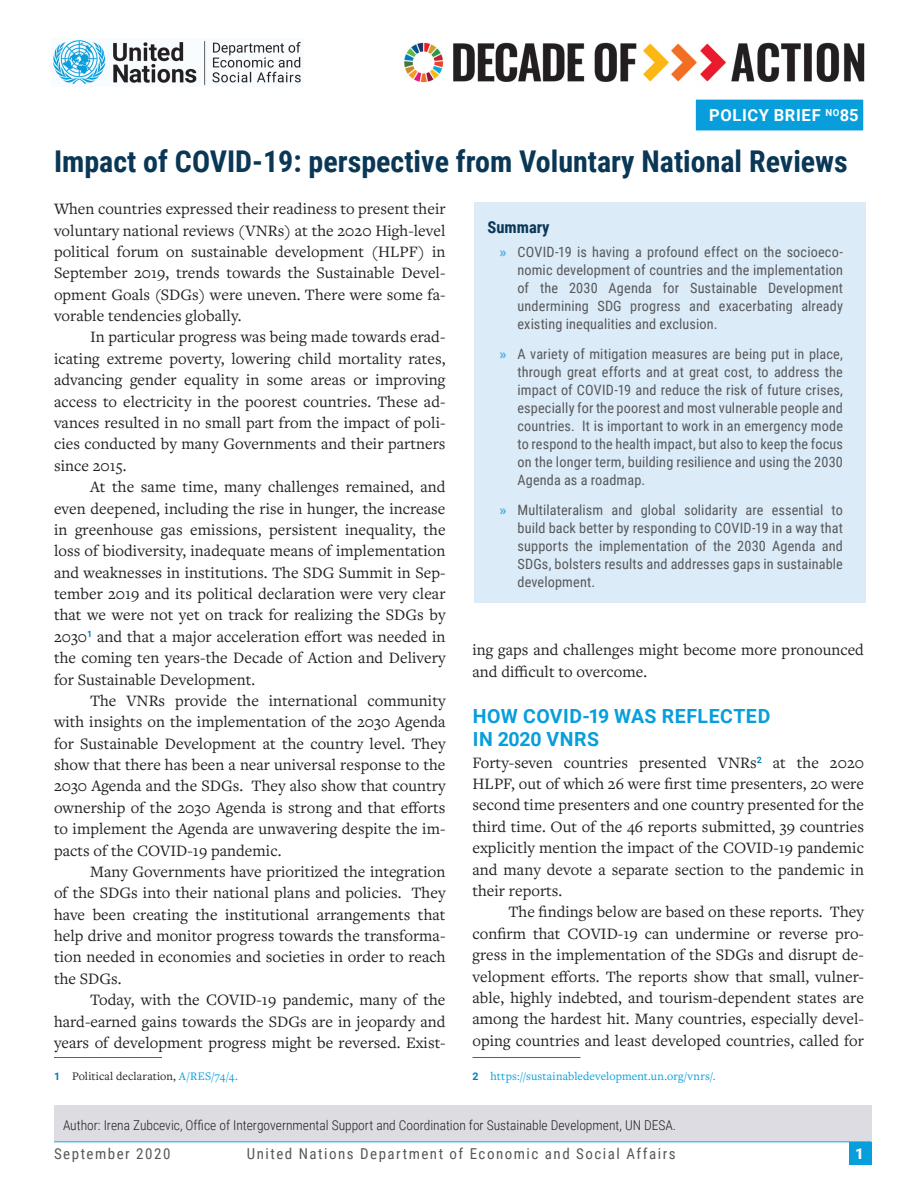
<style>
.page{position:relative;width:918px;height:1188px;background:#fff}
.page>*{position:absolute;margin:0;border:0;box-sizing:border-box;transform-origin:0 0}
.t1{font:700 30px "Roboto Condensed";color:#093755}
.HL1{font:700 19.5px/23px "Roboto";letter-spacing:.025em;color:#069edb}
.Body_Text{font:16.5px/21.5px "Freight Text Pro";letter-spacing:.005em;color:#231f20;text-align:justify}
.Firstpara{font:16.5px/21.5px "Freight Text Pro";letter-spacing:.005em;color:#231f20;text-align:justify}
.PolicyBriefHead{font:700 16.5px "Roboto";letter-spacing:.04em;color:#fff}
.Summary_box{font:700 16.5px "Roboto Condensed";color:#093755}
.t2{font:15px "Roboto Condensed";letter-spacing:.1em;color:#57585a}
.t3{font:900 15px "Roboto";color:#fff}
.t4{font:14.25px/18px "Roboto Condensed";letter-spacing:.01em;color:#57585a;text-align:justify}
.t5{font:300 13.5px "Roboto Condensed";color:#231f20}
.Footnote{font:12px "Freight Text Pro";letter-spacing:.01em;color:#069edb}
.Footnote-2{font:12px "Freight Text Pro";letter-spacing:.01em;color:#231f20}
.s1{font-family:"Roboto";font-weight:700;font-size:10.5px;color:#007dbb}
.s2{color:#069edb}
.s3{font-family:"Roboto";font-weight:700;color:#48ace0}
</style>
<div class="page">
<div style="left:849px;top:1142px;width:22px;height:23px;background:#069edb"></div>
<hr style="left:54px;top:1141px;width:818px;height:1px;background:#069edb">
<hr style="left:54px;top:1057px;width:108px;height:1px;background:#007dbb">
<hr style="left:472px;top:1057px;width:108px;height:1px;background:#007dbb">
<div style="left:695px;top:98px;width:169px;height:34px;background:#079edb"></div>
<div style="left:694px;top:97px;width:172px;height:36px;border:2px solid #fff"></div>
<img style="left:53px;top:40px;width:248px;height:46px">
<div style="left:54px;top:1105px;width:818px;height:36px;background:#dcdce2"></div>
<div style="left:474px;top:202px;width:392px;height:401px;background:#dbebf8"></div>
<img style="left:404px;top:42px;width:461px;height:41px">
<p class="PolicyBriefHead" style="left:709px;top:104px;width:151px">POLICY BRIEF <sup>NO</sup>85</p>
<p class="t1" style="left:54px;top:140px;width:795px">Impact of COVID-19: perspective from Voluntary National Reviews</p>
<p class="Firstpara" style="left:54px;top:198px;width:393px">When countries expressed their readiness to present their voluntary national reviews (VNRs) at the 2020 High-level political forum on sustainable development (HLPF) in September 2019, trends towards the Sustainable Devel&shy;opment Goals (SDGs) were uneven. There were some fa&shy;vorable tendencies globally.</p>
<p class="Body_Text" style="left:54px;top:326px;width:393px;text-indent:36px">In particular progress was being made towards erad&shy;icating extreme poverty, lowering child mortality rates, advancing gender equality in some areas or improving access to electricity in the poorest countries. These ad&shy;vances resulted in no small part from the impact of poli&shy;cies conducted by many Governments and their partners since 2015.</p>
<p class="Body_Text" style="left:54px;top:476px;width:393px;text-indent:36px">At the same time, many challenges remained, and even deepened, including the rise in hunger, the increase in greenhouse gas emissions, persistent inequality, the loss of biodiversity, inadequate means of implementation and weaknesses in institutions. The SDG Summit in Sep&shy;tember 2019 and its political declaration were very clear that we were not yet on track for realizing the SDGs by 2030<sup>1</sup> and that a major acceleration effort was needed in the coming ten years-the Decade of Action and Delivery for Sustainable Development.</p>
<p class="Body_Text" style="left:54px;top:689px;width:393px;text-indent:36px">The VNRs provide the international community with insights on the implementation of the 2030 Agenda for Sustainable Development at the country level. They show that there has been a near universal response to the 2030 Agenda and the SDGs. They also show that country ownership of the 2030 Agenda is strong and that efforts to implement the Agenda are unwavering despite the im&shy;pacts of the COVID-19 pandemic.</p>
<p class="Body_Text" style="left:54px;top:860px;width:393px;text-indent:36px">Many Governments have prioritized the integration of the SDGs into their national plans and policies. They have been creating the institutional arrangements that help drive and monitor progress towards the transforma&shy;tion needed in economies and societies in order to reach the SDGs.</p>
<p class="Body_Text" style="left:54px;top:989px;width:393px;text-indent:36px">Today, with the COVID-19 pandemic, many of the hard-earned gains towards the SDGs are in jeopardy and years of development progress might be reversed. Exist-</p>
<p class="Footnote-2" style="left:54px;top:1068px;width:185px"><span class="s1">1</span> Political declaration, <span class="s2">A/RES/74/4.</span></p>
<p class="Summary_box" style="left:488px;top:216px;width:64px">Summary</p>
<p class="t4" style="left:518px;top:243px;width:327px;text-indent:-18px"><span class="s3">»</span> COVID-19 is having a profound effect on the socioeco&shy;nomic development of countries and the implementation of the 2030 Agenda for Sustainable Development undermining SDG progress and exacerbating already existing inequalities and exclusion.</p>
<p class="t4" style="left:518px;top:345px;width:327px;text-indent:-18px"><span class="s3">»</span> A variety of mitigation measures are being put in place, through great efforts and at great cost, to address the impact of COVID-19 and reduce the risk of future crises, especially for the poorest and most vulnerable people and countries. It is important to work in an emergency mode to respond to the health impact, but also to keep the focus on the longer term, building resilience and using the 2030<br>Agenda as a roadmap.</p>
<p class="t4" style="left:518px;top:501px;width:327px;text-indent:-18px"><span class="s3">»</span> Multilateralism and global solidarity are essential to build back better by responding to COVID-19 in a way that supports the implementation of the 2030 Agenda and SDGs, bolsters results and addresses gaps in sustainable development.</p>
<p class="Body_Text" style="left:472px;top:639px;width:393px">ing gaps and challenges might become more pronounced and difficult to overcome.</p>
<p class="HL1" style="left:473px;top:704px;width:299px">HOW COVID-19 WAS REFLECTED<br>IN 2020 VNRS</p>
<p class="Firstpara" style="left:472px;top:751px;width:393px">Forty-seven countries presented VNRs<sup>2</sup> at the 2020<br>HLPF, out of which 26 were first time presenters, 20 were second time presenters and one country presented for the third time. Out of the 46 reports submitted, 39 countries explicitly mention the impact of the COVID-19 pandemic and many devote a separate section to the pandemic in their reports.</p>
<p class="Body_Text" style="left:472px;top:901px;width:393px;text-indent:36px">The findings below are based on these reports. They confirm that COVID-19 can undermine or reverse pro&shy;gress in the implementation of the SDGs and disrupt de&shy;velopment efforts. The reports show that small, vulner&shy;able, highly indebted, and tourism-dependent states are among the hardest hit. Many countries, especially devel&shy;oping countries and least developed countries, called for</p>
<p class="Footnote" style="left:472px;top:1068px;width:245px"><span class="s1">2</span> https://sustainabledevelopment.un.org/vnrs/.</p>
<p class="t5" style="left:63px;top:1116px;width:615px">Author: Irena Zubcevic, Office of Intergovernmental Support and Coordination for Sustainable Development, UN DESA.</p>
<p class="t2" style="left:54px;top:1143px;width:118px">September 2020</p>
<p class="t2" style="left:247px;top:1143px;width:430px">United Nations Department of Economic and Social Affairs</p>
<p class="t3" style="left:855px;top:1143px;width:10px">1</p>
</div>
